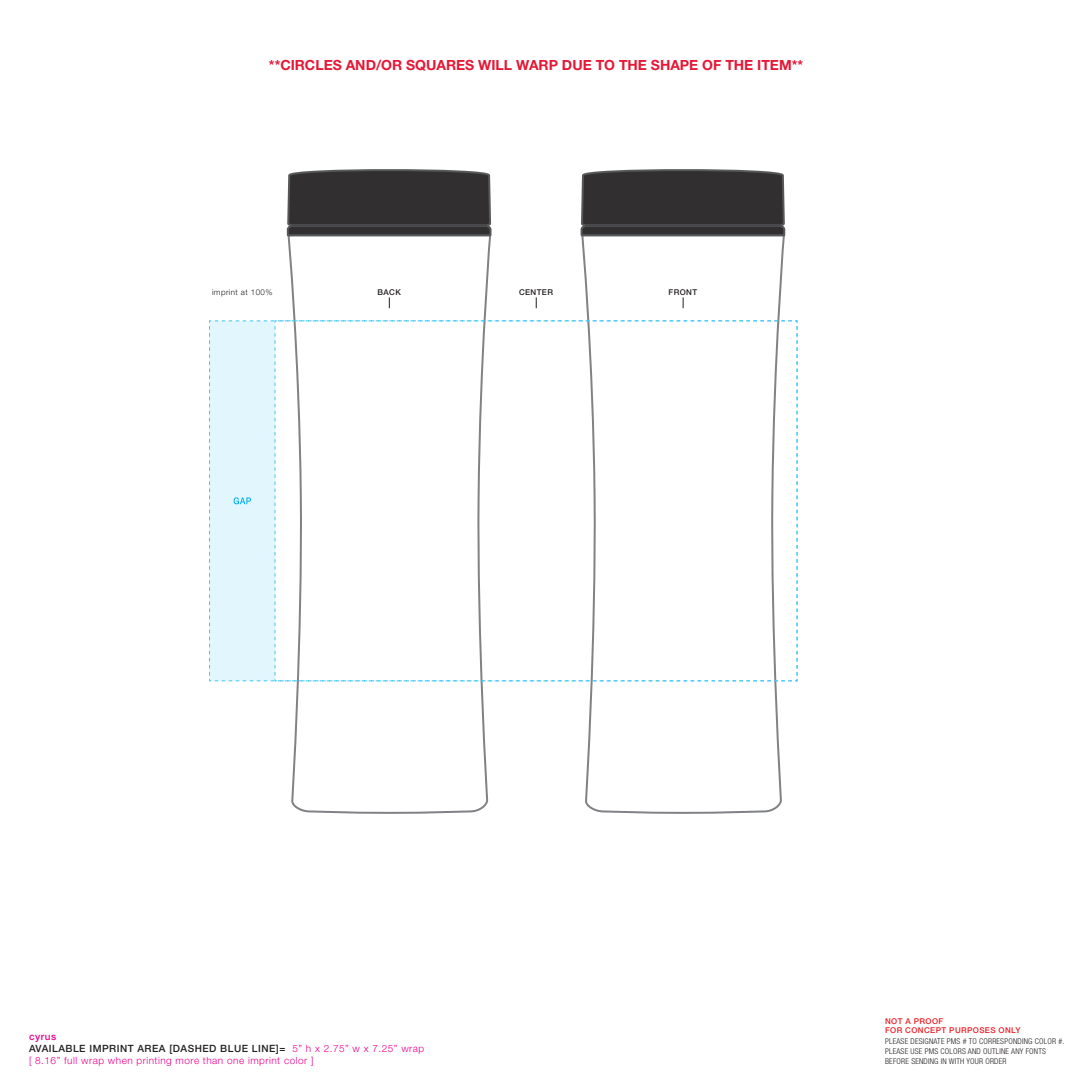
<style>
.page{position:relative;width:1080px;height:1080px;background:#fff}
.page>*{position:absolute;margin:0;border:0;box-sizing:border-box;transform-origin:0 0}
.t1{font:700 14px "Helvetica Neue";color:#e51836}
.t2{font:300 10px/12px "Helvetica Neue";letter-spacing:.05em;color:#ed028c}
.t3{font:300 condensed 8px/9.6px "Helvetica Neue";letter-spacing:.025em;color:#231f20}
.t4{font:500 8px/9.6px "Helvetica Neue";letter-spacing:.05em;color:#ee1d23}
.t5{font:500 8px "Helvetica Neue";letter-spacing:.05em;color:#231f20}
.t6{font:300 8px "Helvetica Neue";letter-spacing:.05em;color:#231f20}
.s1{font-weight:500}
.s2{font-weight:500;color:#231f20}
</style>
<div class="page">
<svg style="left:581px;top:237px;width:204px;height:577px"></svg>
<svg style="left:580px;top:169px;width:206px;height:68px;background:#3c3b3c"></svg>
<div style="left:584px;top:224px;width:198px;height:3px;border:1px solid #57585a"></div>
<svg style="left:287px;top:237px;width:204px;height:577px"></svg>
<svg style="left:286px;top:169px;width:206px;height:68px;background:#3c3b3c"></svg>
<div style="left:290px;top:224px;width:198px;height:3px;border:1px solid #57585a"></div>
<svg style="left:209px;top:320px;width:589px;height:362px"></svg>
<h1 class="t1" style="left:269px;top:56px;width:536px">**CIRCLES AND/OR SQUARES WILL WARP DUE TO THE SHAPE OF THE ITEM**</h1>
<p class="t6" style="left:212px;top:287px;width:62px">imprint at 100%</p>
<p class="t5" style="left:377px;top:287px;width:25px">BACK</p>
<p class="t5" style="left:519px;top:287px;width:36px">CENTER</p>
<p class="t5" style="left:669px;top:287px;width:30px">FRONT</p>
<p class="t2" style="left:29px;top:1030px;width:397px"><span class="s1">cyrus<br></span><span class="s2">AVAILABLE IMPRINT AREA [DASHED BLUE LINE]=</span> 5” h x 2.75” w x 7.25” wrap [ 8.16” full wrap when printing more than one imprint color ]</p>
<p class="t4" style="left:885px;top:1016px;width:137px">NOT A PROOF<br>FOR CONCEPT PURPOSES ONLY</p>
<p class="t3" style="left:885px;top:1037px;width:181px">PLEASE DESIGNATE PMS # TO CORRESPONDING COLOR #.<br>PLEASE USE PMS COLORS AND OUTLINE ANY FONTS<br>BEFORE SENDING IN WITH YOUR ORDER</p>
</div>
